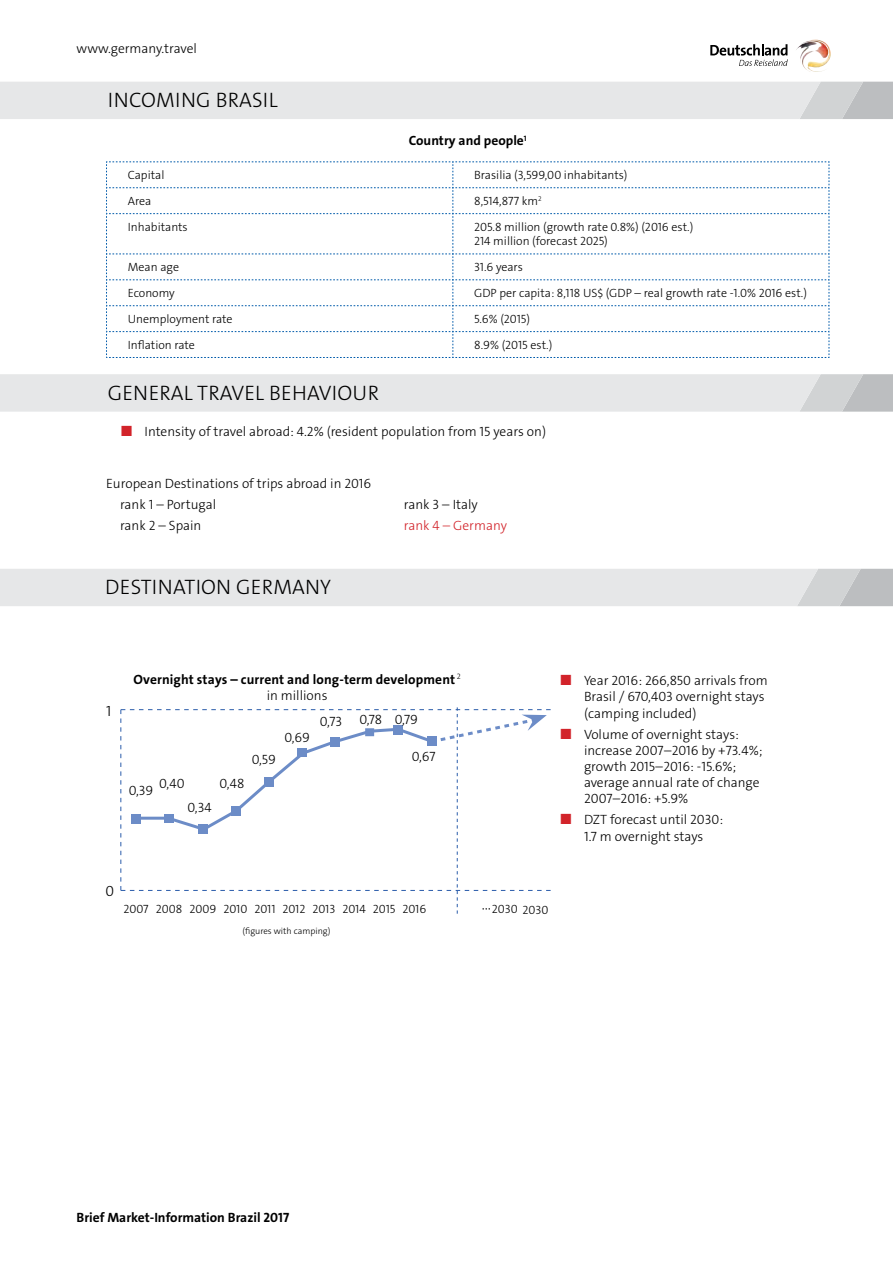
<style>
.page{position:relative;width:893px;height:1263px;background:#fff}
.page>*{position:absolute;margin:0;border:0;box-sizing:border-box;transform-origin:0 0}
.t1{font:21px "The Sans LP3 Lig";letter-spacing:.01em;color:#000}
.t2{font:14.85px "The Sans LP3 Lig";color:#000}
.t3{font:13.5px/16.2px "The Sans LP3 Lig";color:#000}
.t4{font:13.5px "The Sans LP7 Bld";color:#000}
.t5{font:13.5px "The Sans LP3 Lig";color:#d2232a}
.t6{font:12px/14.4px "The Sans LP3 Lig";color:#000}
.t7{font:9px "The Sans LP3 Lig";color:#000}
.s1{font-size:15px;color:#d2232a}
</style>
<div class="page">
<svg style="left:0;top:569px;width:893px;height:37px;background:#e3e4e5"></svg>
<svg style="left:0;top:374px;width:893px;height:38px;background:#e3e4e5"></svg>
<svg style="left:0;top:82px;width:893px;height:37px;background:#e3e4e5"></svg>
<svg style="left:106px;top:161px;width:724px;height:197px"></svg>
<img style="left:796px;top:40px;width:35px;height:32px">
<svg style="left:710px;top:44px;width:78px;height:22px"></svg>
<svg style="left:120px;top:707px;width:431px;height:207px"></svg>
<div style="left:331px;top:737px;width:9px;height:9px;background:#6c8cc7"></div>
<div style="left:427px;top:736px;width:9px;height:9px;background:#6c8cc7"></div>
<p class="t3" style="left:77px;top:40px;width:122px">www.germany.travel</p>
<h1 class="t1" style="left:108px;top:87px;width:172px">INCOMING BRASIL</h1>
<p class="t4" style="left:409px;top:132px;width:119px">Country and people<sup>1</sup></p>
<p class="t6" style="left:128px;top:168px;width:38px">Capital</p>
<p class="t6" style="left:474px;top:168px;width:155px">Brasilia (3,599,00 inhabitants)</p>
<p class="t6" style="left:128px;top:194px;width:25px">Area</p>
<p class="t6" style="left:474px;top:194px;width:69px">8,514,877 km<sup>2</sup></p>
<p class="t6" style="left:128px;top:220px;width:62px">Inhabitants</p>
<p class="t6" style="left:474px;top:220px;width:221px">205.8 million (growth rate 0.8%) (2016 est.)<br>214 million (forecast 2025)</p>
<p class="t6" style="left:128px;top:260px;width:53px">Mean age</p>
<p class="t6" style="left:474px;top:260px;width:50px">31.6 years</p>
<p class="t6" style="left:128px;top:286px;width:49px">Economy</p>
<p class="t6" style="left:474px;top:286px;width:334px">GDP per capita: 8,118 US$ (GDP – real growth rate -1.0% 2016 est.)</p>
<p class="t6" style="left:128px;top:312px;width:106px">Unemployment rate</p>
<p class="t6" style="left:474px;top:312px;width:57px">5.6% (2015)</p>
<p class="t6" style="left:128px;top:338px;width:69px">Inflation rate</p>
<p class="t6" style="left:474px;top:338px;width:80px">8.9% (2015 est.)</p>
<h1 class="t1" style="left:108px;top:379px;width:273px">GENERAL TRAVEL BEHAVIOUR</h1>
<p class="t3" style="left:120px;top:423px;width:427px"><span class="s1">■</span> Intensity of travel abroad: 4.2% (resident population from 15 years on)</p>
<p class="t3" style="left:120px;top:473px;width:253px;line-height:21px;text-indent:-14px">European Destinations of trips abroad in 2016 rank 1 – Portugal</p>
<p class="t3" style="left:404px;top:497px;width:75px">rank 3 – Italy</p>
<p class="t3" style="left:120px;top:518px;width:83px">rank 2 – Spain</p>
<p class="t5" style="left:404px;top:517px;width:105px">rank 4 – Germany</p>
<h1 class="t1" style="left:105px;top:574px;width:227px">DESTINATION GERMANY</h1>
<p class="t2" style="left:106px;top:701px;width:7px">1</p>
<p class="t4" style="left:133px;top:671px;width:329px">Overnight stays – current and long-term development <sup>2</sup></p>
<p class="t3" style="left:267px;top:687px;width:62px">in millions</p>
<p class="t3" style="left:159px;top:776px;width:27px">0,40</p>
<p class="t3" style="left:129px;top:782px;width:26px">0,39</p>
<p class="t3" style="left:188px;top:800px;width:26px">0,34</p>
<p class="t3" style="left:220px;top:776px;width:27px">0,48</p>
<p class="t3" style="left:252px;top:751px;width:26px">0,59</p>
<p class="t3" style="left:284px;top:729px;width:27px">0,69</p>
<p class="t3" style="left:320px;top:714px;width:24px">0,73</p>
<p class="t3" style="left:359px;top:711px;width:24px">0,78</p>
<p class="t3" style="left:395px;top:711px;width:25px">0,79</p>
<p class="t3" style="left:412px;top:748px;width:25px">0,67</p>
<p class="t3" style="left:584px;top:672px;width:185px;text-indent:-24px"><span class="s1">■</span> Year 2016: 266,850 arrivals from<br>Brasil / 670,403 overnight stays (camping included)</p>
<p class="t3" style="left:584px;top:726px;width:180px;text-indent:-24px"><span class="s1">■</span> Volume of overnight stays: increase 2007–2016 by +73.4%; growth 2015–2016: -15.6%; average annual rate of change<br>2007–2016: +5.9%</p>
<p class="t3" style="left:560px;top:812px;width:165px;text-align:center"><span class="s1">■</span> DZT forecast until 2030:<br>1.7 m overnight stays</p>
<p class="t2" style="left:105px;top:881px;width:10px">0</p>
<p class="t6" style="left:123px;top:902px;width:304px">2007 2008 2009 2010 2011 2012 2013 2014 2015 2016</p>
<p class="t6" style="left:492px;top:902px;width:58px">2030 2030</p>
<p class="t7" style="left:242px;top:925px;width:90px">(figures with camping)</p>
<p class="t4" style="left:77px;top:1209px;width:214px">Brief Market-Information Brazil 2017</p>
</div>
